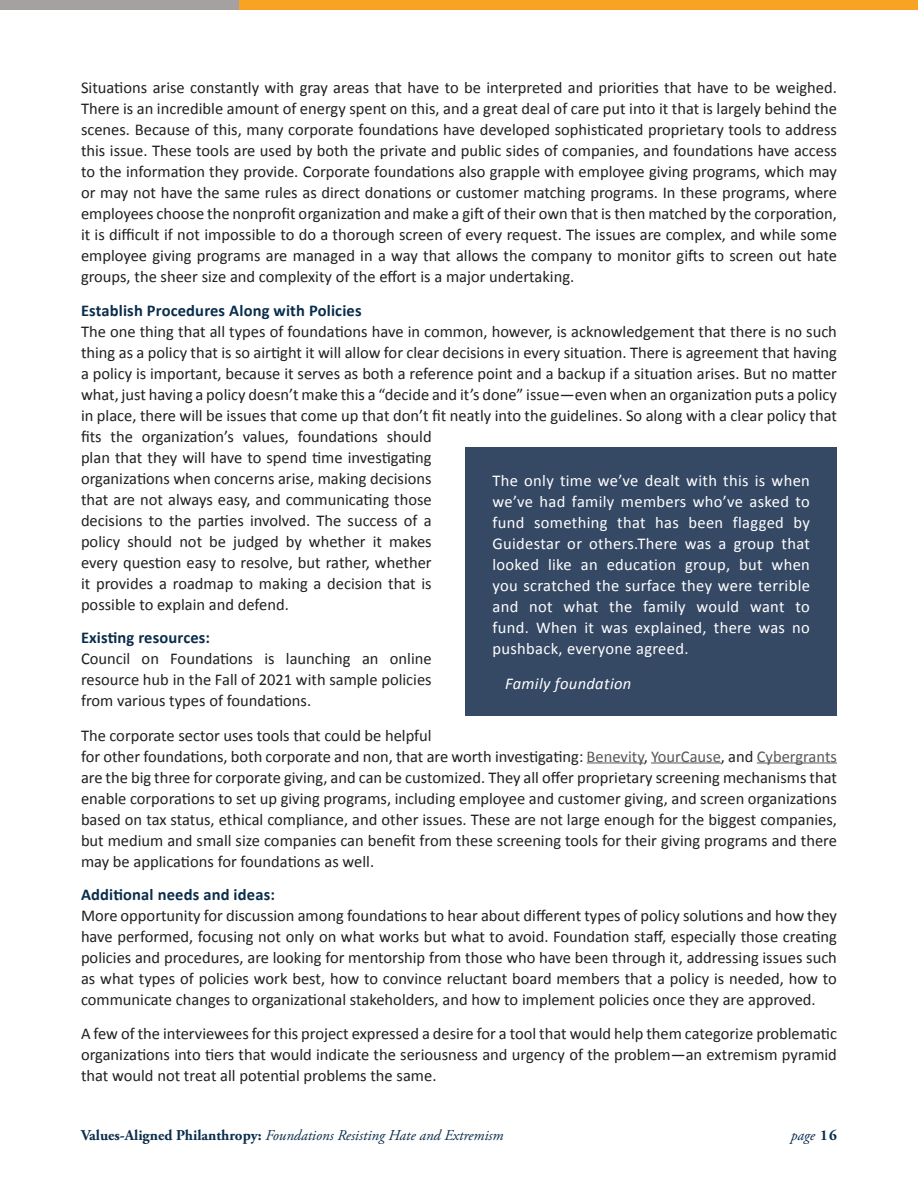
<style>
.page{position:relative;width:918px;height:1188px;background:#fff}
.page>*{position:absolute;margin:0;border:0;box-sizing:border-box;transform-origin:0 0}
.t1{font:16.5px/21px "Calibri";color:#231f20;text-align:justify}
.t2{font:16.5px/21px "Calibri";letter-spacing:.02em;color:#fff;text-align:justify}
.t3{font:700 16.5px "Calibri";letter-spacing:.01em;color:#0a2d4b}
.t4{font:italic 16.5px "Calibri";letter-spacing:.02em;color:#fff}
.t5{font:italic 15px "Adobe Garamond Pro";color:#0a2d4b}
.s1{color:#57585a}
.s2{font-weight:700;font-style:normal}
</style>
<div class="page">
<div style="left:230px;top:0;width:688px;height:10px;background:#f9a325"></div>
<div style="left:0;top:0;width:238px;height:10px;background:#a4a1a0"></div>
<div style="left:465px;top:447px;width:372px;height:269px;background:#354864"></div>
<hr style="left:587px;top:763px;width:57px;height:1px;background:#57585a">
<hr style="left:651px;top:763px;width:70px;height:1px;background:#57585a">
<hr style="left:757px;top:763px;width:80px;height:1px;background:#57585a">
<p class="t1" style="left:81px;top:77px;width:758px">Situations arise constantly with gray areas that have to be interpreted and priorities that have to be weighed.<br>There is an incredible amount of energy spent on this, and a great deal of care put into it that is largely behind the scenes. Because of this, many corporate foundations have developed sophisticated proprietary tools to address this issue. These tools are used by both the private and public sides of companies, and foundations have access to the information they provide. Corporate foundations also grapple with employee giving programs, which may or may not have the same rules as direct donations or customer matching programs. In these programs, where employees choose the nonprofit organization and make a gift of their own that is then matched by the corporation, it is difficult if not impossible to do a thorough screen of every request. The issues are complex, and while some employee giving programs are managed in a way that allows the company to monitor gifts to screen out hate groups, the sheer size and complexity of the effort is a major undertaking.</p>
<h4 class="t3" style="left:81px;top:300px;width:282px">Establish Procedures Along with Policies</h4>
<p class="t1" style="left:81px;top:320px;width:757px">The one thing that all types of foundations have in common, however, is acknowledgement that there is no such thing as a policy that is so airtight it will allow for clear decisions in every situation. There is agreement that having a policy is important, because it serves as both a reference point and a backup if a situation arises. But no matter what, just having a policy doesn’t make this a “decide and it’s done” issue—even when an organization puts a policy in place, there will be issues that come up that don’t fit neatly into the guidelines. So along with a clear policy that</p>
<p class="t1" style="left:81px;top:425px;width:352px">fits the organization’s values, foundations should plan that they will have to spend time investigating organizations when concerns arise, making decisions that are not always easy, and communicating those decisions to the parties involved. The success of a policy should not be judged by whether it makes every question easy to resolve, but rather, whether it provides a roadmap to making a decision that is possible to explain and defend.</p>
<h4 class="t3" style="left:81px;top:627px;width:131px">Existing resources:</h4>
<p class="t1" style="left:81px;top:647px;width:352px">Council on Foundations is launching an online resource hub in the Fall of 2021 with sample policies from various types of foundations.</p>
<p class="t1" style="left:81px;top:724px;width:352px">The corporate sector uses tools that could be helpful</p>
<p class="t2" style="left:492px;top:470px;width:319px">The only time we’ve dealt with this is when we’ve had family members who’ve asked to fund something that has been flagged by Guidestar or others.There was a group that looked like an education group, but when you scratched the surface they were terrible and not what the family would want to fund. When it was explained, there was no pushback, everyone agreed.</p>
<p class="t4" style="left:505px;top:673px;width:128px">Family foundation</p>
<p class="t1" style="left:81px;top:745px;width:758px">for other foundations, both corporate and non, that are worth investigating: <span class="s1">Benevity</span>, <span class="s1">YourCause</span>, and <span class="s1">Cybergrants </span>are the big three for corporate giving, and can be customized. They all offer proprietary screening mechanisms that enable corporations to set up giving programs, including employee and customer giving, and screen organizations based on tax status, ethical compliance, and other issues. These are not large enough for the biggest companies, but medium and small size companies can benefit from these screening tools for their giving programs and there may be applications for foundations as well.</p>
<h4 class="t3" style="left:81px;top:884px;width:195px">Additional needs and ideas:</h4>
<p class="t1" style="left:81px;top:904px;width:758px">More opportunity for discussion among foundations to hear about different types of policy solutions and how they have performed, focusing not only on what works but what to avoid. Foundation staff, especially those creating policies and procedures, are looking for mentorship from those who have been through it, addressing issues such as what types of policies work best, how to convince reluctant board members that a policy is needed, how to communicate changes to organizational stakeholders, and how to implement policies once they are approved.</p>
<p class="t1" style="left:81px;top:1023px;width:757px">A few of the interviewees for this project expressed a desire for a tool that would help them categorize problematic organizations into tiers that would indicate the seriousness and urgency of the problem—an extremism pyramid that would not treat all potential problems the same.</p>
<p class="t5" style="left:81px;top:1127px;width:424px"><span class="s2">Values-Aligned Philanthropy:</span> Foundations Resisting Hate and Extremism</p>
<p class="t5" style="left:791px;top:1127px;width:48px">page <span class="s2">16</span></p>
</div>
